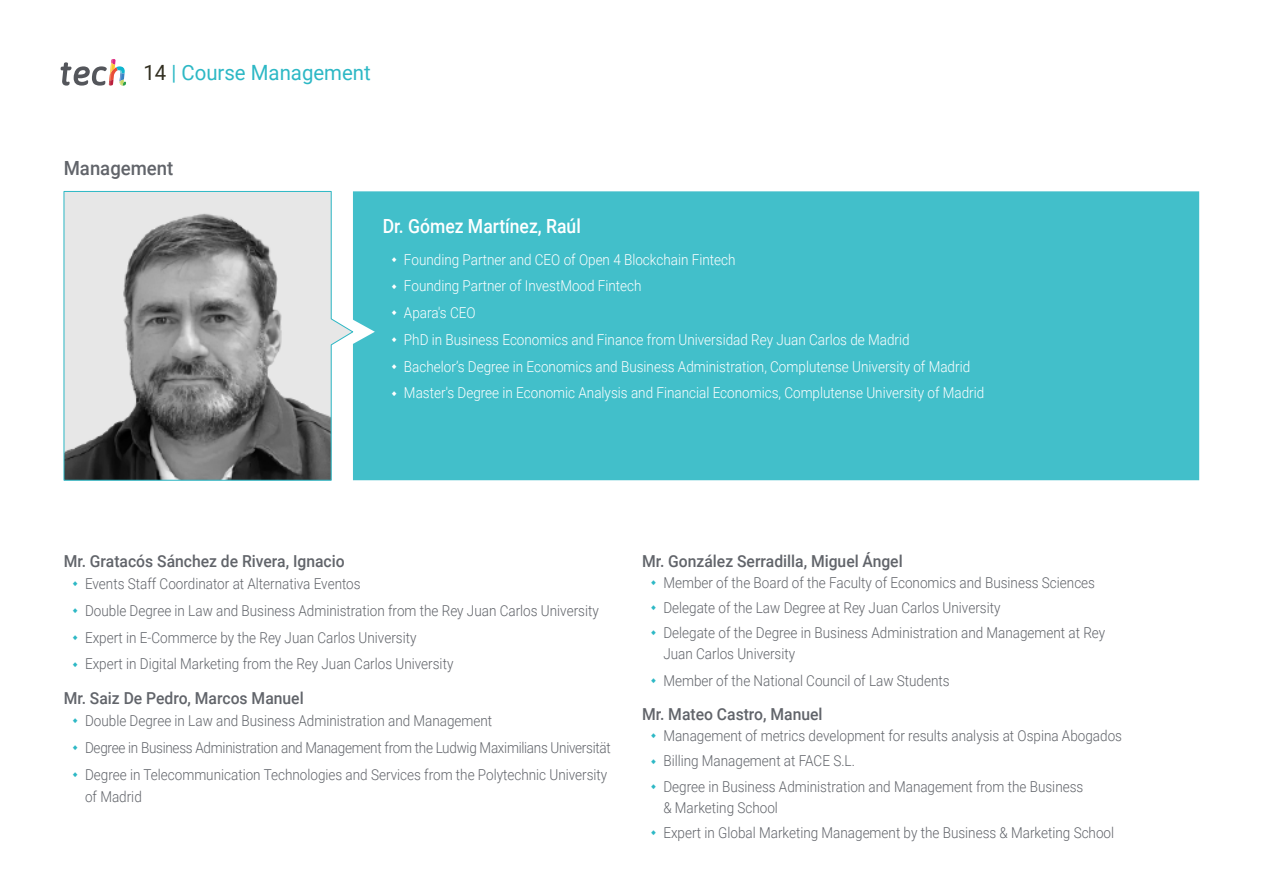
<style>
.page{position:relative;width:1263px;height:893px;background:#fff}
.page>*{position:absolute;margin:0;border:0;box-sizing:border-box;transform-origin:0 0}
.t1{font:21px "Roboto";color:#2db8c5}
.t2{font:500 19.5px "Roboto";color:#fff;scale:.9 1}
.t3{font:500 19.5px "Roboto";color:#61646a;scale:.95 1}
.t4{font:500 16.5px "Roboto";color:#61646a;scale:.95 1}
.t5{font:300 15px/26.7px "Roboto";color:#61646a;scale:.9 1}
.t6{font:300 15px/26.7px "Roboto";color:#fff;scale:.9 1}
.s1{color:#312e20}
</style>
<div class="page">
<svg style="left:61px;top:59px;width:65px;height:27px"></svg>
<svg style="left:64px;top:191px;width:289px;height:290px;background:#a7a9a9"></svg>
<div style="left:353px;top:191px;width:846px;height:289px;background:#42bfca"></div>
<svg style="left:392px;top:257px;width:5px;height:5px"></svg>
<svg style="left:392px;top:284px;width:5px;height:5px"></svg>
<svg style="left:392px;top:310px;width:5px;height:5px"></svg>
<svg style="left:392px;top:337px;width:5px;height:5px"></svg>
<svg style="left:392px;top:364px;width:5px;height:5px"></svg>
<svg style="left:392px;top:391px;width:5px;height:5px"></svg>
<h1 class="t1" style="left:144px;top:57px;width:229px"><span class="s1">14</span> | Course Management</h1>
<h2 class="t3" style="left:64px;top:154px;width:117px">Management</h2>
<h2 class="t2" style="left:383px;top:212px;width:222px">Dr. Gómez Martínez, Raúl</h2>
<p class="t6" style="left:404px;top:245px;width:646px">Founding Partner and CEO of Open 4 Blockchain Fintech<br>Founding Partner of InvestMood Fintech<br>Apara's CEO<br>PhD in Business Economics and Finance from Universidad Rey Juan Carlos de Madrid<br>Bachelor’s Degree in Economics and Business Administration, Complutense University of Madrid Master's Degree in Economic Analysis and Financial Economics, Complutense University of Madrid</p>
<p class="t4" style="left:64px;top:549px;width:297px">Mr. Gratacós Sánchez de Rivera, Ignacio</p>
<p class="t5" style="left:85px;top:570px;width:572px">Events Staff Coordinator at Alternativa Eventos<br>Double Degree in Law and Business Administration from the Rey Juan Carlos University Expert in E-Commerce by the Rey Juan Carlos University<br>Expert in Digital Marketing from the Rey Juan Carlos University</p>
<p class="t4" style="left:64px;top:686px;width:254px">Mr. Saiz De Pedro, Marcos Manuel</p>
<p class="t5" style="left:85px;top:707px;width:586px">Double Degree in Law and Business Administration and Management<br>Degree in Business Administration and Management from the Ludwig Maximilians Universität<br>Degree in Telecommunication Technologies and Services from the Polytechnic University</p>
<p class="t5" style="left:85px;top:783px;width:65px">of Madrid</p>
<p class="t4" style="left:642px;top:549px;width:276px">Mr. González Serradilla, Miguel Ángel</p>
<p class="t5" style="left:663px;top:569px;width:492px;line-height:25.2px">Member of the Board of the Faculty of Economics and Business Sciences<br>Delegate of the Law Degree at Rey Juan Carlos University<br>Delegate of the Degree in Business Administration and Management at Rey</p>
<p class="t5" style="left:663px;top:640px;width:320px">Juan Carlos University<br>Member of the National Council of Law Students</p>
<p class="t4" style="left:642px;top:703px;width:191px">Mr. Mateo Castro, Manuel</p>
<p class="t5" style="left:663px;top:723px;width:511px;line-height:25.2px">Management of metrics development for results analysis at Ospina Abogados<br>Billing Management at FACE S.L.<br>Degree in Business Administration and Management from the Business</p>
<p class="t5" style="left:663px;top:794px;width:502px;line-height:25.2px">&amp; Marketing School<br>Expert in Global Marketing Management by the Business &amp; Marketing School</p>
</div>
